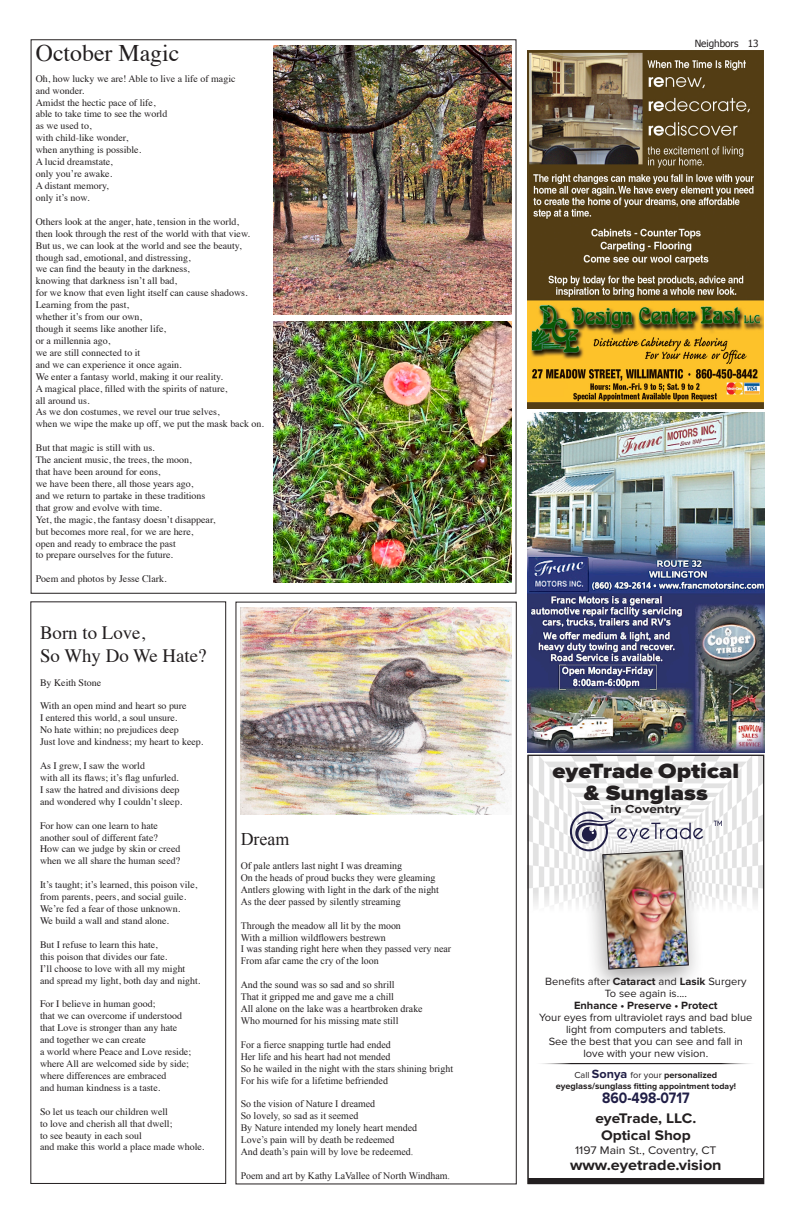
<style>
.page{position:relative;width:792px;height:1224px;background:#fff}
.page>*{position:absolute;margin:0;border:0;box-sizing:border-box;transform-origin:0 0}
.t1{font:23.8px "Times";color:#231f20}
.t2{font:900 21.4px/21.6px "Proxima Nova";color:#231f20;text-align:center;scale:1.12 1}
.t3{font:18.9px/22.6px "Times";color:#231f20}
.t4{font:17.9px "Times New Roman";color:#231f20}
.t5{font:700 15.7px "Lincoln Proxima Nova";color:#201e46;scale:.88 1}
.t6{font:700 15.1px "Lincoln Proxima Nova";color:#231f20;scale:1.07 1}
.t7{font:700 14.4px/17.3px "Lincoln Proxima Nova";color:#231f20;text-align:center;scale:1.07 1}
.t8{font:700 12.1px "Lincoln Proxima Nova";color:#231f20;scale:1.12 1}
.t9{font:11.4px "Lincoln Proxima Nova";color:#231f20;scale:1.07 1}
.t10{font:10.9px/12.1px "Lincoln Proxima Nova";color:#231f20;text-align:center}
.t11{font:9.9px/11.9px "Times";color:#231f20}
.t12{font:9.9px/11.9px "Times New Roman";color:#231f20}
.t13{font:9.9px "Tahoma";color:#231f20}
.t14{font:700 9px "Lincoln Proxima Nova";color:#231f20}
.t15{font:700 8.5px "Lincoln Proxima Nova";color:#231f20}
.s1{font-weight:700}
.s2{font-weight:400}
.s3{font-size:12.3px;color:#201e46}
.s4{font-size:9px}
</style>
<div class="page">
<img style="left:528px;top:50px;width:236px;height:358px">
<img style="left:528px;top:412px;width:236px;height:340px">
<img style="left:530px;top:757px;width:232px;height:149px">
<svg style="left:714px;top:821px;width:8px;height:5px"></svg>
<hr style="left:534px;top:1063px;width:224px;height:1px;background:#231f20">
<div style="left:528px;top:1178px;width:236px;height:6px;background:#231f20"></div>
<div style="left:582px;top:841px;width:122px;height:154px;background:#231f20;opacity:.4"></div>
<img style="left:569px;top:811px;width:134px;height:158px">
<div style="left:528px;top:755px;width:236px;height:429px;border:1px solid #231f20"></div>
<div style="left:31px;top:602px;width:195px;height:582px;border:1px solid #231f20"></div>
<img style="left:273px;top:45px;width:239px;height:269px">
<img style="left:274px;top:322px;width:238px;height:261px">
<div style="left:236px;top:602px;width:281px;height:582px;border:1px solid #231f20"></div>
<img style="left:240px;top:608px;width:272px;height:207px">
<p class="t1" style="left:36px;top:31px;width:145px">October Magic</p>
<p class="t11" style="left:36px;top:72px;width:201px">Oh, how lucky we are! Able to live a life of magic and wonder.<br>Amidst the hectic pace of life,<br>able to take time to see the world<br>as we used to,<br>with child-like wonder,<br>when anything is possible.<br>A lucid dreamstate,<br>only you’re awake.<br>A distant memory,<br>only it’s now.</p>
<p class="t11" style="left:36px;top:215px;width:230px">Others look at the anger, hate, tension in the world,<br>then look through the rest of the world with that view.<br>But us, we can look at the world and see the beauty, though sad, emotional, and distressing,<br>we can find the beauty in the darkness,<br>knowing that darkness isn’t all bad,<br>for we know that even light itself can cause shadows.<br>Learning from the past,<br>whether it’s from our own,<br>though it seems like another life,<br>or a millennia ago,<br>we are still connected to it<br>and we can experience it once again.<br>We enter a fantasy world, making it our reality.<br>A magical place, filled with the spirits of nature,<br>all around us.<br>As we don costumes, we revel our true selves,<br>when we wipe the make up off, we put the mask back on.</p>
<p class="t11" style="left:36px;top:441px;width:181px">But that magic is still with us.<br>The ancient music, the trees, the moon,<br>that have been around for eons,<br>we have been there, all those years ago,<br>and we return to partake in these traditions that grow and evolve with time.<br>Yet, the magic, the fantasy doesn’t disappear, but becomes more real, for we are here,<br>open and ready to embrace the past<br>to prepare ourselves for the future.</p>
<p class="t11" style="left:36px;top:572px;width:132px">Poem and photos by Jesse Clark.</p>
<p class="t3" style="left:40px;top:620px;width:168px">Born to Love,<br>So Why Do We Hate?</p>
<p class="t11" style="left:40px;top:676px;width:63px">By Keith Stone</p>
<p class="t11" style="left:40px;top:699px;width:165px">With an open mind and heart so pure<br>I entered this world, a soul unsure.<br>No hate within; no prejudices deep<br>Just love and kindness; my heart to keep.</p>
<p class="t11" style="left:40px;top:759px;width:144px">As I grew, I saw the world<br>with all its flaws; it’s flag unfurled.<br>I saw the hatred and divisions deep and wondered why I couldn’t sleep.</p>
<p class="t11" style="left:40px;top:819px;width:142px">For how can one learn to hate another soul of different fate?<br>How can we judge by skin or creed when we all share the human seed?</p>
<p class="t11" style="left:40px;top:878px;width:159px">It’s taught; it’s learned, this poison vile, from parents, peers, and social guile.<br>We’re fed a fear of those unknown.<br>We build a wall and stand alone.</p>
<p class="t11" style="left:40px;top:938px;width:162px">But I refuse to learn this hate,<br>this poison that divides our fate.<br>I’ll choose to love with all my might and spread my light, both day and night.</p>
<p class="t11" style="left:40px;top:997px;width:153px">For I believe in human good;<br>that we can overcome if understood that Love is stronger than any hate and together we can create<br>a world where Peace and Love reside; where All are welcomed side by side; where differences are embraced<br>and human kindness is a taste.</p>
<p class="t11" style="left:40px;top:1105px;width:166px">So let us teach our children well<br>to love and cherish all that dwell;<br>to see beauty in each soul<br>and make this world a place made whole.</p>
<p class="t4" style="left:241px;top:827px;width:50px">Dream</p>
<p class="t12" style="left:241px;top:860px;width:200px">Of pale antlers last night I was dreaming<br>On the heads of proud bucks they were gleaming Antlers glowing with light in the dark of the night As the deer passed by silently streaming</p>
<p class="t12" style="left:241px;top:919px;width:212px">Through the meadow all lit by the moon<br>With a million wildflowers bestrewn<br>I was standing right here when they passed very near From afar came the cry of the loon</p>
<p class="t12" style="left:241px;top:979px;width:184px">And the sound was so sad and so shrill<br>That it gripped me and gave me a chill<br>All alone on the lake was a heartbroken drake Who mourned for his missing mate still</p>
<p class="t12" style="left:241px;top:1038px;width:214px">For a fierce snapping turtle had ended<br>Her life and his heart had not mended<br>So he wailed in the night with the stars shining bright For his wife for a lifetime befriended</p>
<p class="t12" style="left:241px;top:1098px;width:178px">So the vision of Nature I dreamed<br>So lovely, so sad as it seemed<br>By Nature intended my lonely heart mended Love’s pain will by death be redeemed<br>And death’s pain will by love be redeemed.</p>
<p class="t12" style="left:241px;top:1170px;width:211px">Poem and art by Kathy LaVallee of North Windham.</p>
<p class="t13" style="left:695px;top:37px;width:65px">Neighbors 13</p>
<p class="t2" style="left:552px;top:761px;width:168px">eyeTrade Optical &amp; Sunglass</p>
<p class="t8" style="left:611px;top:802px;width:65px">in Coventry</p>
<p class="t10" style="left:539px;top:975px;width:215px">Benefits after <span class="s1">Cataract</span> and <span class="s1">Lasik</span> Surgery To see again is....<br><span class="s1">Enhance • Preserve • Protect<br></span>Your eyes from ultraviolet rays and bad blue light from computers and tablets.<br>See the best that you can see and fall in love with your new vision.</p>
<p class="t14" style="left:574px;top:1070px;width:144px"><span class="s2">Call</span> <span class="s3">Sonya</span> <span class="s2">for your</span> personalized</p>
<p class="t15" style="left:556px;top:1081px;width:182px"><span class="s4">eyeglass/sunglass</span> fitting appointment today!</p>
<p class="t5" style="left:602px;top:1089px;width:101px">860-498-0717</p>
<p class="t7" style="left:595px;top:1109px;width:96px">eyeTrade, LLC.<br>Optical Shop</p>
<p class="t9" style="left:575px;top:1144px;width:134px">1197 Main St., Coventry, CT</p>
<p class="t6" style="left:570px;top:1156px;width:143px">www.eyetrade.vision</p>
</div>
